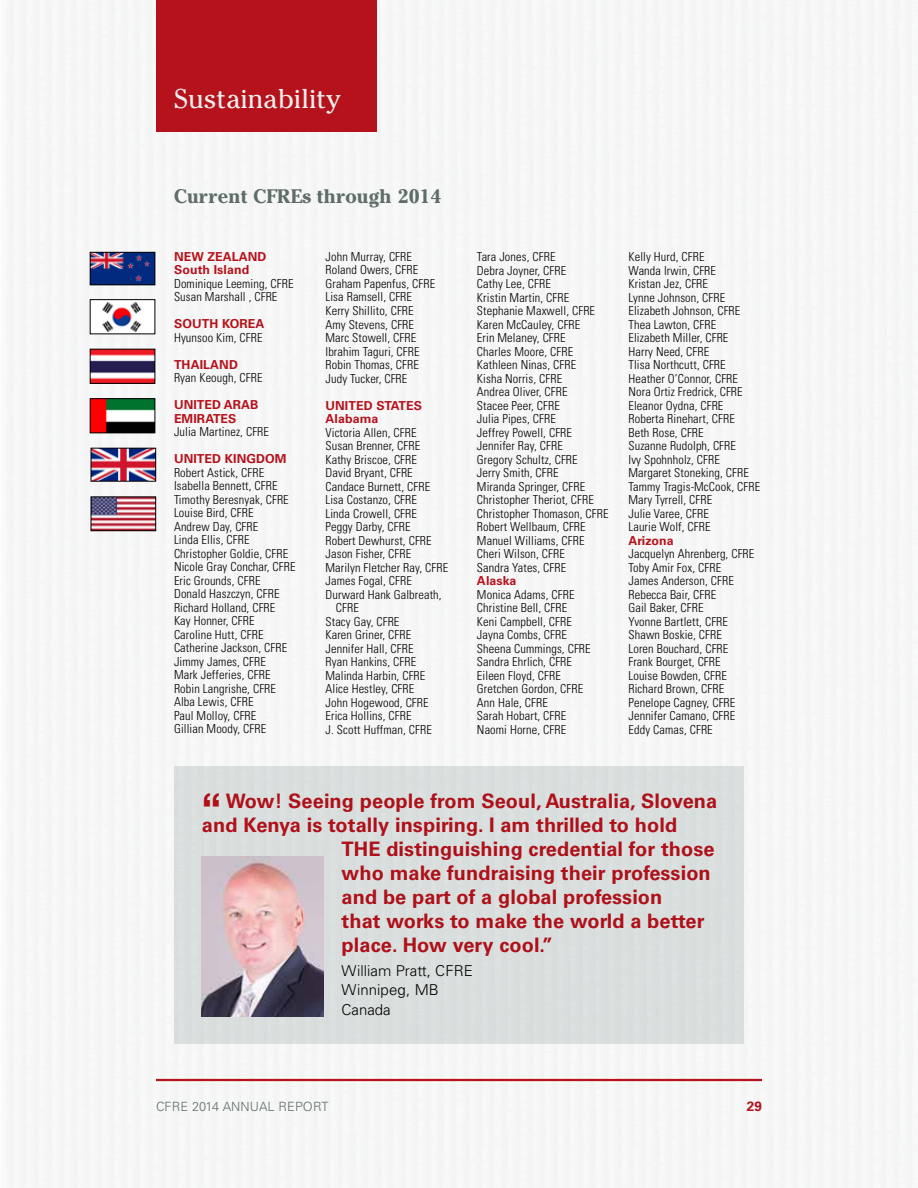
<style>
.page{position:relative;width:918px;height:1188px;background:#fff}
.page>*{position:absolute;margin:0;border:0;box-sizing:border-box;transform-origin:0 0}
.t1{font:27px "Cheltenham Std";color:#ededee}
.t2{font:700 19.95px "Univers LT Std";letter-spacing:.005em;color:#b5121b}
.t3{font:700 19.5px "Cheltenham Std";letter-spacing:.01em;color:#5e6e66}
.t4{font:300 15px/19.5px "Univers LT Std";letter-spacing:.005em;color:#000}
.t5{font:700 13.5px "Univers LT Std";color:#b5121b}
.t6{font:300 12.75px "Univers LT Std";letter-spacing:.01em;color:#5e6e66}
.t7{font:300 condensed 12.3px/13.5px "Univers LT Std";letter-spacing:.01em;color:#000}
.t8{font:700 12.3px/13.5px "Univers LT Std";letter-spacing:.01em;color:#b5121b}
.s1{font-family:"Helvetica Neue LT Std";font-size:41.85px}
</style>
<div class="page">
<img style="left:9px;top:0;width:904px;height:1188px">
<div style="left:156px;top:0;width:220px;height:132px;background:#b5121b"></div>
<hr style="left:156px;top:1079px;width:606px;height:2px;background:#b5121b">
<svg style="left:90px;top:448px;width:66px;height:34px;background:#9b6381"></svg>
<svg style="left:90px;top:496px;width:66px;height:35px;background:#ad7887"></svg>
<svg style="left:90px;top:398px;width:66px;height:35px"></svg>
<svg style="left:90px;top:299px;width:66px;height:35px"></svg>
<svg style="left:90px;top:349px;width:66px;height:35px"></svg>
<svg style="left:90px;top:252px;width:66px;height:33px;background:#2f3978"></svg>
<img style="left:202px;top:856px;width:122px;height:160px">
<h1 class="t1" style="left:174px;top:83px;width:168px">Sustainability</h1>
<h3 class="t3" style="left:174px;top:184px;width:269px">Current CFREs through 2014</h3>
<p class="t8" style="left:174px;top:250px;width:84px">New Zealand<br>South Island</p>
<p class="t7" style="left:174px;top:277px;width:121px">Dominique Leeming, CFRE<br>Susan Marshall , CFRE</p>
<p class="t8" style="left:174px;top:317px;width:28px">SOUTH</p>
<p class="t8" style="left:222px;top:317px;width:44px">KOREA</p>
<p class="t7" style="left:174px;top:331px;width:90px">Hyunsoo Kim, CFRE</p>
<p class="t8" style="left:174px;top:358px;width:9px">THAI</p>
<p class="t8" style="left:203px;top:358px;width:36px">LAND</p>
<p class="t7" style="left:174px;top:371px;width:90px">Ryan Keough, CFRE</p>
<p class="t8" style="left:174px;top:398px;width:86px">UNITED ARAB<br>EMIRATES</p>
<p class="t7" style="left:174px;top:425px;width:97px">Julia Martinez, CFRE</p>
<p class="t8" style="left:174px;top:452px;width:74px">United Kingdom</p>
<p class="t7" style="left:174px;top:466px;width:123px">Robert Astick, CFRE<br>Isabella Bennett, CFRE<br>Timothy Beresnyak, CFRE<br>Louise Bird, CFRE<br>Andrew Day, CFRE<br>Linda Ellis, CFRE<br>Christopher Goldie, CFRE<br>Nicole Gray Conchar, CFRE<br>Eric Grounds, CFRE<br>Donald Haszczyn, CFRE<br>Richard Holland, CFRE<br>Kay Honner, CFRE<br>Caroline Hutt, CFRE<br>Catherine Jackson, CFRE<br>Jimmy James, CFRE<br>Mark Jefferies, CFRE<br>Robin Langrishe, CFRE<br>Alba Lewis, CFRE<br>Paul Molloy, CFRE<br>Gillian Moody, CFRE</p>
<p class="t7" style="left:325px;top:250px;width:111px">John Murray, CFRE<br>Roland Owers, CFRE<br>Graham Papenfus, CFRE<br>Lisa Ramsell, CFRE<br>Kerry Shillito, CFRE<br>Amy Stevens, CFRE<br>Marc Stowell, CFRE<br>Ibrahim Taguri, CFRE<br>Robin Thomas, CFRE<br>Judy Tucker, CFRE</p>
<p class="t8" style="left:325px;top:399px;width:98px">UNITED STATES<br>Alabama</p>
<p class="t7" style="left:325px;top:425px;width:93px">Victoria Allen, CFRE</p>
<p class="t7" style="left:325px;top:439px;width:96px">Susan Brenner, CFRE</p>
<p class="t7" style="left:325px;top:452px;width:93px">Kathy Briscoe, CFRE</p>
<p class="t7" style="left:325px;top:466px;width:89px">David Bryant, CFRE</p>
<p class="t7" style="left:325px;top:479px;width:106px">Candace Burnett, CFRE</p>
<p class="t7" style="left:325px;top:493px;width:93px">Lisa Costanzo, CFRE</p>
<p class="t7" style="left:325px;top:506px;width:93px">Linda Crowell, CFRE</p>
<p class="t7" style="left:325px;top:520px;width:87px">Peggy Darby, CFRE</p>
<p class="t7" style="left:325px;top:533px;width:108px">Robert Dewhurst, CFRE</p>
<p class="t7" style="left:325px;top:547px;width:87px">Jason Fisher, CFRE</p>
<p class="t7" style="left:325px;top:560px;width:124px">Marilyn Fletcher Ray, CFRE</p>
<p class="t7" style="left:325px;top:574px;width:88px">James Fogal, CFRE</p>
<p class="t7" style="left:325px;top:587px;width:118px">Durward Hank Galbreath,</p>
<p class="t7" style="left:336px;top:601px;width:25px">CFRE</p>
<p class="t7" style="left:325px;top:614px;width:75px">Stacy Gay, CFRE</p>
<p class="t7" style="left:325px;top:628px;width:87px">Karen Griner, CFRE</p>
<p class="t7" style="left:325px;top:641px;width:90px">Jennifer Hall, CFRE</p>
<p class="t7" style="left:325px;top:655px;width:92px">Ryan Hankins, CFRE</p>
<p class="t7" style="left:325px;top:668px;width:101px">Malinda Harbin, CFRE</p>
<p class="t7" style="left:325px;top:682px;width:90px">Alice Hestley, CFRE</p>
<p class="t7" style="left:325px;top:695px;width:105px">John Hogewood, CFRE</p>
<p class="t7" style="left:325px;top:709px;width:88px">Erica Hollins, CFRE</p>
<p class="t7" style="left:325px;top:722px;width:108px">J. Scott Huffman, CFRE</p>
<p class="t7" style="left:477px;top:250px;width:133px">Tara Jones, CFRE<br>Debra Joyner, CFRE<br>Cathy Lee, CFRE<br>Kristin Martin, CFRE<br>Stephanie Maxwell, CFRE<br>Karen McCauley, CFRE<br>Erin Melaney, CFRE<br>Charles Moore, CFRE<br>Kathleen Ninas, CFRE<br>Kisha Norris, CFRE<br>Andrea Oliver, CFRE<br>Stacee Peer, CFRE<br>Julia Pipes, CFRE<br>Jeffrey Powell, CFRE<br>Jennifer Ray, CFRE<br>Gregory Schultz, CFRE<br>Jerry Smith, CFRE<br>Miranda Springer, CFRE<br>Christopher Theriot, CFRE<br>Christopher Thomason, CFRE<br>Robert Wellbaum, CFRE<br>Manuel Williams, CFRE<br>Cheri Wilson, CFRE<br>Sandra Yates, CFRE</p>
<p class="t8" style="left:477px;top:574px;width:41px">Alaska</p>
<p class="t7" style="left:477px;top:587px;width:115px">Monica Adams, CFRE<br>Christine Bell, CFRE<br>Keni Campbell, CFRE<br>Jayna Combs, CFRE<br>Sheena Cummings, CFRE<br>Sandra Ehrlich, CFRE<br>Eileen Floyd, CFRE<br>Gretchen Gordon, CFRE<br>Ann Hale, CFRE<br>Sarah Hobart, CFRE<br>Naomi Horne, CFRE</p>
<p class="t7" style="left:628px;top:250px;width:133px">Kelly Hurd, CFRE<br>Wanda Irwin, CFRE<br>Kristan Jez, CFRE<br>Lynne Johnson, CFRE<br>Elizabeth Johnson, CFRE<br>Thea Lawton, CFRE<br>Elizabeth Miller, CFRE<br>Harry Need, CFRE<br>Tlisa Northcutt, CFRE<br>Heather O’Connor, CFRE<br>Nora Ortiz Fredrick, CFRE<br>Eleanor Oydna, CFRE<br>Roberta Rinehart, CFRE<br>Beth Rose, CFRE<br>Suzanne Rudolph, CFRE<br>Ivy Spohnholz, CFRE<br>Margaret Stoneking, CFRE<br>Tammy Tragis-McCook, CFRE<br>Mary Tyrrell, CFRE<br>Julie Varee, CFRE<br>Laurie Wolf, CFRE</p>
<p class="t8" style="left:628px;top:534px;width:47px">Arizona</p>
<p class="t7" style="left:628px;top:547px;width:127px">Jacquelyn Ahrenberg, CFRE<br>Toby Amir Fox, CFRE<br>James Anderson, CFRE<br>Rebecca Bair, CFRE<br>Gail Baker, CFRE<br>Yvonne Bartlett, CFRE<br>Shawn Boskie, CFRE<br>Loren Bouchard, CFRE<br>Frank Bourget, CFRE<br>Louise Bowden, CFRE<br>Richard Brown, CFRE<br>Penelope Cagney, CFRE<br>Jennifer Camano, CFRE<br>Eddy Camas, CFRE</p>
<h2 class="t2" style="left:202px;top:790px;width:517px"><span class="s1">“</span> Wow! Seeing people from Seoul, Australia, Slovena</h2>
<h2 class="t2" style="left:202px;top:814px;width:477px">and Kenya is totally inspiring. I am thrilled to hold</h2>
<h2 class="t2" style="left:342px;top:838px;width:375px">TH E distinguishing credential for those</h2>
<h2 class="t2" style="left:342px;top:862px;width:371px">who make fundraising their profession</h2>
<h2 class="t2" style="left:342px;top:885px;width:322px">and be part of a global profession</h2>
<h2 class="t2" style="left:342px;top:909px;width:364px">that works to make the world a better</h2>
<h2 class="t2" style="left:342px;top:933px;width:213px">place. How very cool.”</h2>
<p class="t4" style="left:342px;top:960px;width:133px">William Pratt, CFRE<br>Winnipeg, MB<br>Canada</p>
<p class="t6" style="left:156px;top:1099px;width:174px">CFRE 2014 ANNUAL REPORT</p>
<p class="t5" style="left:747px;top:1098px;width:17px">29</p>
</div>
